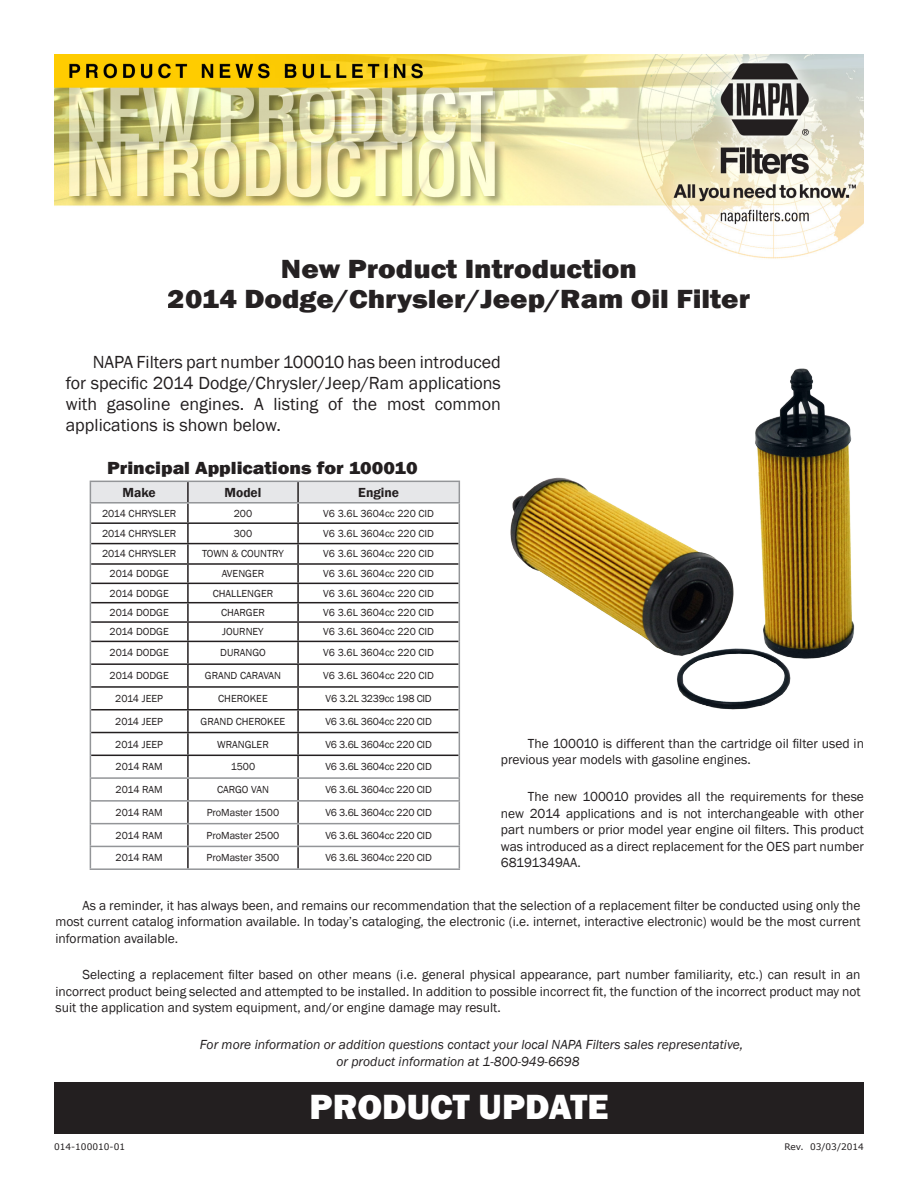
<style>
.page{position:relative;width:918px;height:1188px;background:#fff}
.page>*{position:absolute;margin:0;border:0;box-sizing:border-box;transform-origin:0 0}
.t1{font:800 36px "Franklin Gothic";color:#fff}
.t2{font:800 27px/30px "Franklin Gothic";color:#231f20;text-align:center;scale:1.1 1}
.t3{font:18px/21px "Franklin Gothic";color:#231f20;text-align:justify}
.t4{font:800 18px "Franklin Gothic";color:#231f20;scale:1.1 1}
.t5{font:13.5px/16.5px "Franklin Gothic";color:#231f20;text-align:justify}
.t6{font:italic 13.5px/16.5px "Franklin Gothic";color:#231f20}
.t7{font:600 13.5px "Franklin Gothic";color:#231f20}
.t8{font:10.5px "Franklin Gothic";color:#231f20}
.t9{font:10.5px "Franklin Gothic";letter-spacing:-.02em;color:#231f20}
.t10{font:9px "Verdana";color:#231f20}
</style>
<div class="page">
<img style="left:54px;top:54px;width:810px;height:205px">
<div style="left:54px;top:1082px;width:810px;height:52px;background:#231f20"></div>
<img style="left:510px;top:368px;width:345px;height:342px">
<svg style="left:90px;top:481px;width:370px;height:387px"></svg>
<hr style="left:90px;top:868px;width:98px;height:2px;background:#939598">
<hr style="left:188px;top:868px;width:110px;height:2px;background:#939598">
<hr style="left:298px;top:868px;width:162px;height:2px;background:#939598">
<h2 class="t2" style="left:168px;top:254px;width:531px">New Product Introduction<br>2014 Dodge/Chrysler/Jeep/Ram Oil Filter</h2>
<p class="t3" style="left:66px;top:352px;width:437px;text-indent:27px">NAPA Filters part number 100010 has been introduced for specific 2014 Dodge/Chrysler/Jeep/Ram applications with gasoline engines. A listing of the most common applications is shown below.</p>
<p class="t4" style="left:107px;top:456px;width:284px">Principal Applications for 100010</p>
<p class="t7" style="left:123px;top:484px;width:35px">Make</p>
<p class="t7" style="left:225px;top:484px;width:38px">Model</p>
<p class="t7" style="left:358px;top:484px;width:42px">Engine</p>
<p class="t8" style="left:102px;top:507px;width:76px">2014 CHRYSLER</p>
<p class="t8" style="left:234px;top:507px;width:20px">200</p>
<p class="t8" style="left:323px;top:507px;width:112px">V6 3.6L 3604cc 220 CID</p>
<p class="t8" style="left:102px;top:527px;width:76px">2014 CHRYSLER</p>
<p class="t8" style="left:234px;top:527px;width:20px">300</p>
<p class="t8" style="left:323px;top:527px;width:112px">V6 3.6L 3604cc 220 CID</p>
<p class="t8" style="left:102px;top:547px;width:76px">2014 CHRYSLER</p>
<p class="t8" style="left:202px;top:547px;width:83px">TOWN &amp; COUNTRY</p>
<p class="t8" style="left:323px;top:547px;width:112px">V6 3.6L 3604cc 220 CID</p>
<p class="t8" style="left:110px;top:567px;width:61px">2014 DODGE</p>
<p class="t8" style="left:222px;top:567px;width:44px">AVENGER</p>
<p class="t8" style="left:323px;top:567px;width:112px">V6 3.6L 3604cc 220 CID</p>
<p class="t8" style="left:110px;top:587px;width:61px">2014 DODGE</p>
<p class="t8" style="left:213px;top:587px;width:62px">CHALLENGER</p>
<p class="t8" style="left:323px;top:587px;width:112px">V6 3.6L 3604cc 220 CID</p>
<p class="t8" style="left:110px;top:606px;width:61px">2014 DODGE</p>
<p class="t8" style="left:221px;top:606px;width:45px">CHARGER</p>
<p class="t8" style="left:323px;top:606px;width:112px">V6 3.6L 3604cc 220 CID</p>
<p class="t8" style="left:110px;top:625px;width:61px">2014 DODGE</p>
<p class="t8" style="left:222px;top:625px;width:43px">JOURNEY</p>
<p class="t8" style="left:323px;top:625px;width:112px">V6 3.6L 3604cc 220 CID</p>
<p class="t8" style="left:110px;top:646px;width:61px">2014 DODGE</p>
<p class="t8" style="left:220px;top:646px;width:47px">DURANGO</p>
<p class="t8" style="left:323px;top:646px;width:112px">V6 3.6L 3604cc 220 CID</p>
<p class="t8" style="left:110px;top:669px;width:61px">2014 DODGE</p>
<p class="t8" style="left:205px;top:669px;width:78px">GRAND CARAVAN</p>
<p class="t8" style="left:323px;top:669px;width:112px">V6 3.6L 3604cc 220 CID</p>
<p class="t8" style="left:115px;top:692px;width:49px">2014 JEEP</p>
<p class="t8" style="left:218px;top:692px;width:51px">CHEROKEE</p>
<p class="t9" style="left:326px;top:692px;width:108px">V6 3.2L 3239cc 198 CID</p>
<p class="t8" style="left:115px;top:715px;width:49px">2014 JEEP</p>
<p class="t8" style="left:201px;top:715px;width:86px">GRAND CHEROKEE</p>
<p class="t9" style="left:326px;top:715px;width:108px">V6 3.6L 3604cc 220 CID</p>
<p class="t8" style="left:115px;top:738px;width:49px">2014 JEEP</p>
<p class="t8" style="left:217px;top:738px;width:53px">WRANGLER</p>
<p class="t9" style="left:326px;top:738px;width:108px">V6 3.6L 3604cc 220 CID</p>
<p class="t8" style="left:116px;top:760px;width:49px">2014 RAM</p>
<p class="t8" style="left:231px;top:760px;width:26px">1500</p>
<p class="t9" style="left:326px;top:760px;width:108px">V6 3.6L 3604cc 220 CID</p>
<p class="t8" style="left:116px;top:783px;width:49px">2014 RAM</p>
<p class="t8" style="left:217px;top:783px;width:53px">CARGO VAN</p>
<p class="t9" style="left:326px;top:783px;width:108px">V6 3.6L 3604cc 220 CID</p>
<p class="t8" style="left:116px;top:806px;width:49px">2014 RAM</p>
<p class="t8" style="left:207px;top:806px;width:74px">ProMaster 1500</p>
<p class="t9" style="left:326px;top:806px;width:108px">V6 3.6L 3604cc 220 CID</p>
<p class="t8" style="left:116px;top:829px;width:49px">2014 RAM</p>
<p class="t8" style="left:207px;top:829px;width:74px">ProMaster 2500</p>
<p class="t9" style="left:326px;top:829px;width:108px">V6 3.6L 3604cc 220 CID</p>
<p class="t8" style="left:116px;top:851px;width:49px">2014 RAM</p>
<p class="t8" style="left:207px;top:851px;width:74px">ProMaster 3500</p>
<p class="t9" style="left:326px;top:851px;width:108px">V6 3.6L 3604cc 220 CID</p>
<p class="t5" style="left:501px;top:735px;width:365px;text-indent:27px">The 100010 is different than the cartridge oil filter used in previous year models with gasoline engines.</p>
<p class="t5" style="left:501px;top:789px;width:365px;text-indent:27px">The new 100010 provides all the requirements for these new 2014 applications and is not interchangeable with other part numbers or prior model year engine oil filters. This product was introduced as a direct replacement for the OES part number 68191349AA.</p>
<p class="t5" style="left:56px;top:897px;width:807px;text-indent:27px">As a reminder, it has always been, and remains our recommendation that the selection of a replacement filter be conducted using only the most current catalog information available. In today’s cataloging, the electronic (i.e. internet, interactive electronic) would be the most current information available.</p>
<p class="t5" style="left:56px;top:967px;width:807px;text-indent:27px">Selecting a replacement filter based on other means (i.e. general physical appearance, part number familiarity, etc.) can result in an incorrect product being selected and attempted to be installed. In addition to possible incorrect fit, the function of the incorrect product may not suit the application and system equipment, and/or engine damage may result.</p>
<p class="t6" style="left:336px;top:1037px;width:408px;text-indent:-136px">For more information or addition questions contact your local NAPA Filters sales representative, or product information at 1-800-949-6698</p>
<p class="t10" style="left:54px;top:1140px;width:73px">014-100010-01</p>
<p class="t1" style="left:310px;top:1084px;width:300px">PRODUCT UPDATE</p>
<p class="t10" style="left:784px;top:1140px;width:81px">Rev. 03/03/2014</p>
</div>
